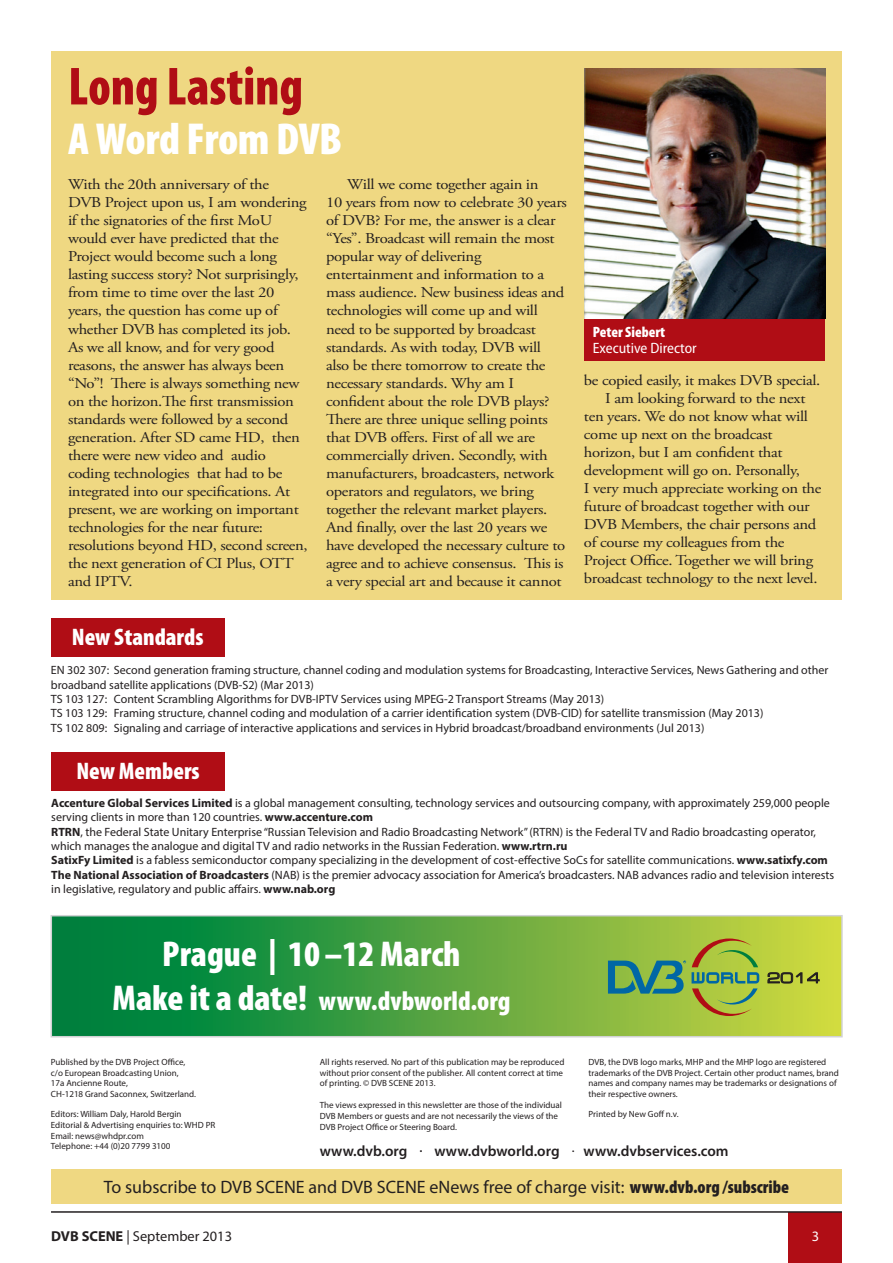
<style>
.page{position:relative;width:893px;height:1263px;background:#fff}
.page>*{position:absolute;margin:0;border:0;box-sizing:border-box;transform-origin:0 0}
.t1{font:900 condensed 54px "Myriad Pro";color:#b00d15;scale:.93 1}
.t2{font:900 condensed 45px "Myriad Pro";letter-spacing:-.01em;color:#fff}
.t3{font:900 condensed 36px "Myriad Pro";color:#fff}
.t4{font:900 condensed 27px "Myriad Pro";color:#fff}
.t5{font:900 condensed 24px "Myriad Pro";color:#fff}
.t6{font:18px "Myriad Pro";color:#231f20}
.BODY_COPY{font:15px/18px "Adobe Garamond Pro";letter-spacing:-.02em;color:#231f20;scale:1.11 1}
.t7{font:600 15px "Myriad Pro";color:#231f20}
.t8{font:semi-condensed 15px/16.5px "Myriad Pro";color:#fff}
.t9{font:14.4px "Myriad Pro";color:#231f20}
.t10{font:14.4px "Myriad Pro";color:#fff}
.t11{font:expanded 13.95px "Square 721 BT";color:#231f20}
.t12{font:12px/14.4px "Myriad Pro";color:#231f20}
.t13{font:9px/10.8px "Myriad Pro";color:#231f20}
.s1{font-weight:900;font-stretch:condensed}
.s2{font-weight:700}
.s3{font-size:36px}
</style>
<div class="page">
<div style="left:51px;top:619px;width:174px;height:38px;background:#b00d15"></div>
<div style="left:51px;top:51px;width:791px;height:549px;background:#efd882"></div>
<div style="left:789px;top:1213px;width:53px;height:50px;background:#b00d15"></div>
<hr style="left:51px;top:1211px;width:791px;height:2px;background:#231f20">
<div style="left:51px;top:1169px;width:791px;height:34px;background:#efd882"></div>
<img style="left:584px;top:68px;width:241px;height:251px">
<div style="left:584px;top:319px;width:241px;height:41px;background:#b00d15"></div>
<div style="left:51px;top:752px;width:174px;height:38px;background:#b00d15"></div>
<div style="left:51px;top:916px;width:791px;height:121px;background:linear-gradient(to right,#00783e,#d2d742)"></div>
<div style="left:51px;top:915px;width:792px;height:122px;border:2px solid #d1d2d4"></div>
<svg style="left:692px;top:938px;width:67px;height:78px;background:#9bae46"></svg>
<svg style="left:608px;top:960px;width:78px;height:33px;background:#4d9472"></svg>
<svg style="left:768px;top:972px;width:51px;height:11px"></svg>
<p class="t1" style="left:68px;top:56px;width:254px">Long Lasting</p>
<p class="t2" style="left:68px;top:114px;width:276px">A Word From DVB</p>
<p class="BODY_COPY" style="left:68px;top:176px;width:217px">With the 20th anniversary of the<br>DVB Project upon us, I am wondering if the signatories of the first MoU would ever have predicted that the Project would become such a long lasting success story? Not surprisingly, from time to time over the last 20 years, the question has come up of whether DVB has completed its job.<br>As we all know, and for very good reasons, the answer has always been “No”! There is always something new on the horizon.The first transmission standards were followed by a second generation. After SD came HD, then there were new video and audio coding technologies that had to be integrated into our specifications. At present, we are working on important technologies for the near future: resolutions beyond HD, second screen, the next generation of CI Plus, OTT and IPTV.</p>
<p class="BODY_COPY" style="left:326px;top:176px;width:219px;text-indent:21px">Will we come together again in<br>10 years from now to celebrate 30 years of DVB? For me, the answer is a clear “Yes”. Broadcast will remain the most popular way of delivering entertainment and information to a mass audience. New business ideas and technologies will come up and will need to be supported by broadcast standards. As with today, DVB will also be there tomorrow to create the necessary standards. Why am I confident about the role DVB plays?<br>There are three unique selling points that DVB offers. First of all we are commercially driven. Secondly, with manufacturers, broadcasters, network operators and regulators, we bring together the relevant market players.<br>And finally, over the last 20 years we have developed the necessary culture to agree and to achieve consensus. This is a very special art and because it cannot</p>
<p class="t5" style="left:72px;top:624px;width:133px">New Standards</p>
<p class="t8" style="left:593px;top:324px;width:106px"><span class="s1">Peter Siebert<br></span>Executive Director</p>
<p class="BODY_COPY" style="left:584px;top:372px;width:215px">be copied easily, it makes DVB special.</p>
<p class="BODY_COPY" style="left:584px;top:390px;width:215px;text-indent:21px">I am looking forward to the next ten years. We do not know what will come up next on the broadcast horizon, but I am confident that development will go on. Personally,<br>I very much appreciate working on the future of broadcast together with our DVB Members, the chair persons and of course my colleagues from the Project Office. Together we will bring broadcast technology to the next level.</p>
<p class="t12" style="left:51px;top:663px;width:779px">EN 302 307: Second generation framing structure, channel coding and modulation systems for Broadcasting, Interactive Services, News Gathering and other broadband satellite applications (DVB-S2) (Mar 2013)</p>
<p class="t12" style="left:51px;top:691px;width:555px">TS 103 127: Content Scrambling Algorithms for DVB-IPTV Services using MPEG-2 Transport Streams (May 2013)</p>
<p class="t12" style="left:51px;top:706px;width:714px">TS 103 129: Framing structure, channel coding and modulation of a carrier identification system (DVB-CID) for satellite transmission (May 2013)</p>
<p class="t12" style="left:51px;top:720px;width:655px">TS 102 809: Signaling and carriage of interactive applications and services in Hybrid broadcast/broadband environments (Jul 2013)</p>
<p class="t5" style="left:76px;top:757px;width:125px">New Members</p>
<p class="t12" style="left:51px;top:795px;width:780px"><span class="s2">Accenture Global Services Limited</span> is a global management consulting, technology services and outsourcing company, with approximately 259,000 people serving clients in more than 120 countries. <span class="s2">www.accenture.com</span></p>
<p class="t12" style="left:51px;top:824px;width:766px"><span class="s2">RTRN</span>, the Federal State Unitary Enterprise “Russian Television and Radio Broadcasting Network” (RTRN) is the Federal TV and Radio broadcasting operator, which manages the analogue and digital TV and radio networks in the Russian Federation. <span class="s2">www.rtrn.ru</span></p>
<p class="t12" style="left:51px;top:853px;width:778px"><span class="s2">SatixFy Limited</span> is a fabless semiconductor company specializing in the development of cost-effective SoCs for satellite communications. <span class="s2">www.satixfy.com</span></p>
<p class="t12" style="left:51px;top:867px;width:784px"><span class="s2">The National Association of Broadcasters</span> (NAB) is the premier advocacy association for America’s broadcasters. NAB advances radio and television interests in legislative, regulatory and public affairs. <span class="s2">www.nab.org</span></p>
<p class="t3" style="left:162px;top:933px;width:300px">Prague | 10 –12 March</p>
<p class="t4" style="left:112px;top:986px;width:399px"><span class="s3">Make it a date!</span> www.dvbworld.org</p>
<p class="t11" style="left:767px;top:969px;width:55px">2014</p>
<p class="t13" style="left:51px;top:1056px;width:136px">Published by the DVB Project Office,</p>
<p class="t13" style="left:51px;top:1067px;width:129px">c/o European Broadcasting Union,</p>
<p class="t13" style="left:51px;top:1078px;width:78px">17a Ancienne Route,</p>
<p class="t13" style="left:51px;top:1088px;width:147px">CH-1218 Grand Saconnex, Switzerland.</p>
<p class="t13" style="left:51px;top:1108px;width:132px">Editors: William Daly, Harold Bergin</p>
<p class="t13" style="left:51px;top:1119px;width:166px">Editorial &amp; Advertising enquiries to: WHD PR</p>
<p class="t13" style="left:51px;top:1130px;width:95px">Email: news@whdpr.com</p>
<p class="t13" style="left:51px;top:1141px;width:121px">Telephone: +44 (0)20 7799 3100</p>
<p class="t13" style="left:320px;top:1056px;width:246px">All rights reserved. No part of this publication may be reproduced without prior consent of the publisher. All content correct at time of printing. © DVB SCENE 2013.</p>
<p class="t13" style="left:320px;top:1099px;width:244px">The views expressed in this newsletter are those of the individual<br>DVB Members or guests and are not necessarily the views of the<br>DVB Project Office or Steering Board.</p>
<p class="t13" style="left:589px;top:1056px;width:252px">DVB, the DVB logo marks, MHP and the MHP logo are registered trademarks of the DVB Project. Certain other product names, brand names and company names may be trademarks or designations of their respective owners.</p>
<p class="t13" style="left:589px;top:1108px;width:91px">Printed by New Goff n.v.</p>
<p class="t7" style="left:320px;top:1142px;width:410px">www.dvb.org <span class="s2">.</span> www.dvbworld.org . www.dvbservices.com</p>
<p class="t6" style="left:104px;top:1175px;width:687px">To subscribe to DVB SCENE and DVB SCENE eNews free of charge visit: <span class="s1">www.dvb.org /subscribe</span></p>
<p class="t9" style="left:51px;top:1227px;width:183px"><span class="s2">DVB SCENE</span> | September 2013</p>
<p class="t10" style="left:812px;top:1227px;width:9px">3</p>
</div>
